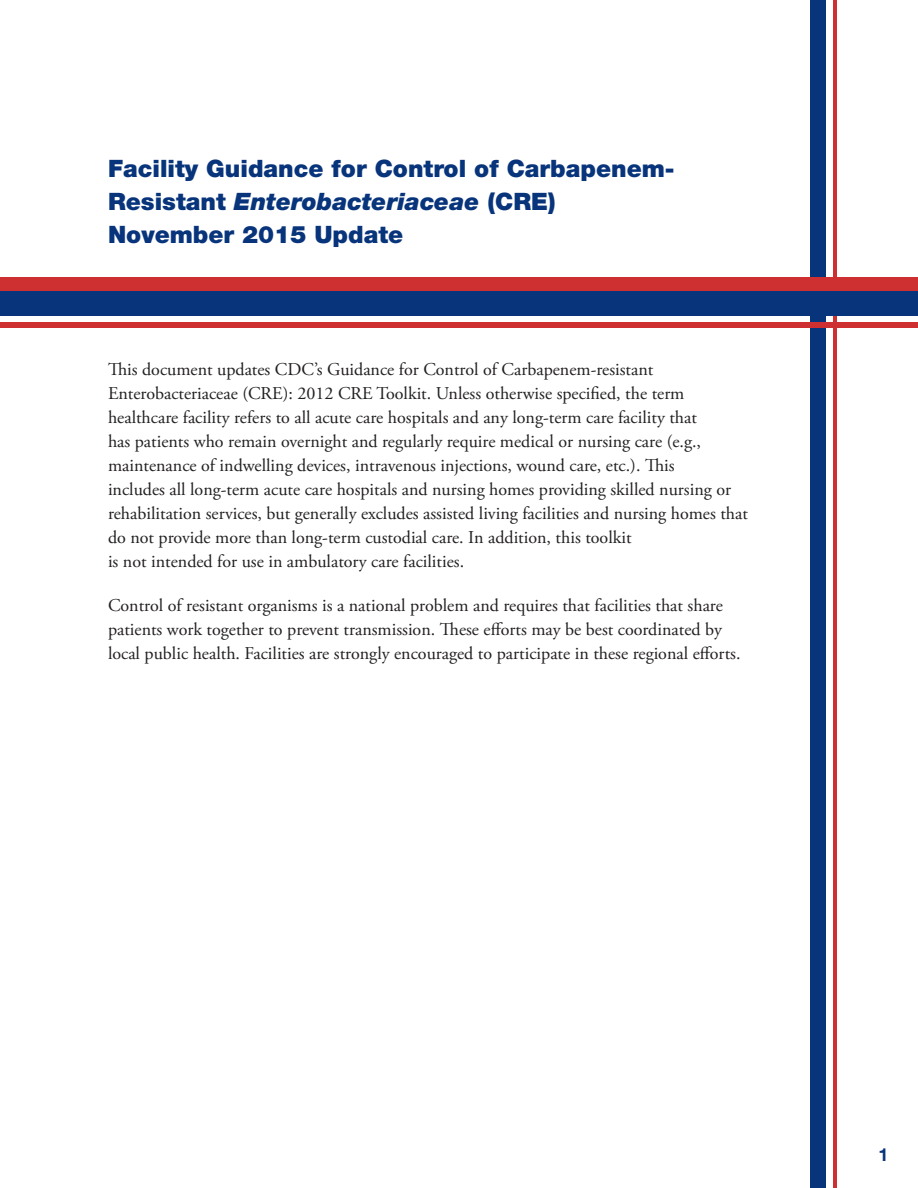
<style>
.page{position:relative;width:918px;height:1188px;background:#fff}
.page>*{position:absolute;margin:0;border:0;box-sizing:border-box;transform-origin:0 0}
.t1{font:900 24px/33px "Helvetica Neue LT Std";color:#08347b}
.t2{font:18px/24px "Adobe Garamond Pro";color:#231f20}
.t3{font:700 18px "Helvetica Neue LT Std";color:#08347b}
.s1{font-style:italic}
</style>
<div class="page">
<hr style="left:833px;top:0;width:4px;height:1188px;background:#ce3031">
<div style="left:810px;top:0;width:15px;height:1188px;background:#08347b"></div>
<div style="left:0;top:322px;width:918px;height:5px;background:#ce3031"></div>
<div style="left:0;top:278px;width:918px;height:38px;background:#08347b"></div>
<div style="left:0;top:278px;width:918px;height:13px;background:#ce3031"></div>
<h1 class="t1" style="left:108px;top:152px;width:568px">Facility Guidance for Control of Carbapenem-<br>Resistant <span class="s1">Enterobacteriaceae</span> (CRE)<br>November 2015 Update</h1>
<p class="t2" style="left:108px;top:357px;width:642px">Tis document updates CDC’s Guidance for Control of Carbapenem-resistant Enterobacteriaceae (CRE): 2012 CRE Toolkit. Unless otherwise specifed, the term healthcare facility refers to all acute care hospitals and any long-term care facility that<br>has patients who remain overnight and regularly require medical or nursing care (e.g., maintenance of indwelling devices, intravenous injections, wound care, etc.). Tis<br>includes all long-term acute care hospitals and nursing homes providing skilled nursing or rehabilitation services, but generally excludes assisted living facilities and nursing homes that do not provide more than long-term custodial care. In addition, this toolkit<br>is not intended for use in ambulatory care facilities.</p>
<p class="t2" style="left:108px;top:594px;width:634px">Control of resistant organisms is a national problem and requires that facilities that share patients work together to prevent transmission. Tese eforts may be best coordinated by local public health. Facilities are strongly encouraged to participate in these regional eforts.</p>
<p class="t3" style="left:879px;top:1143px;width:12px">1</p>
</div>
